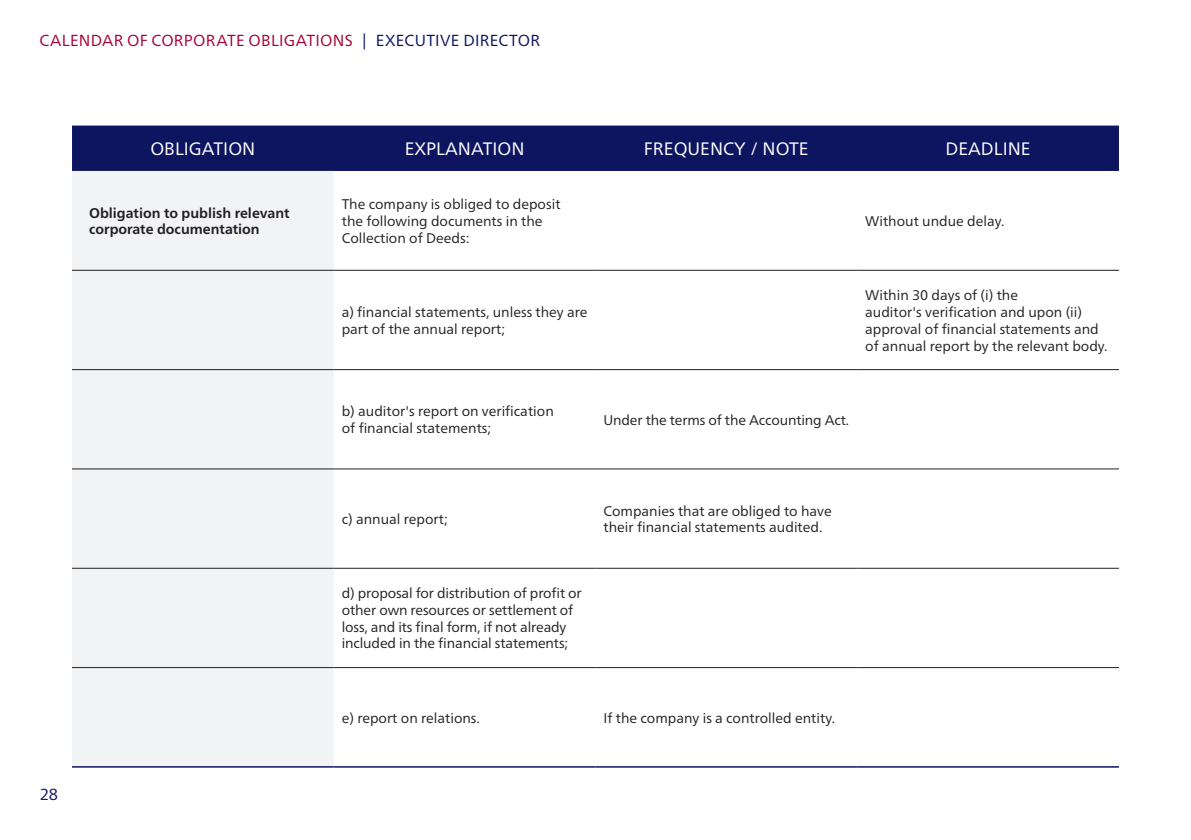
<style>
.page{position:relative;width:1191px;height:840px;background:#fff}
.page>*{position:absolute;margin:0;border:0;box-sizing:border-box;transform-origin:0 0}
.t1{font:18px "Frutiger Neue LTW1 G";color:#fff}
.t2{font:16px "Frutiger Neue LTW1 G";letter-spacing:.015em;color:#a80235}
.t3{font:16px "Frutiger Neue LTW1 G";color:#0e1560}
.t4{font:14px/16.8px "Frutiger Neue LTW1 G";color:#231f20}
.t5{font:700 14px/16.8px "Frutiger Neue LTW1 G";color:#231f20}
.s1{color:#0e1560}
</style>
<div class="page">
<div style="left:72px;top:125px;width:1047px;height:46px;background:#0e1560"></div>
<div style="left:72px;top:171px;width:262px;height:594px;background:#f2f3f4"></div>
<hr style="left:72px;top:369px;width:262px;height:1px;background:#231f20">
<hr style="left:334px;top:369px;width:261px;height:1px;background:#231f20">
<hr style="left:595px;top:369px;width:262px;height:1px;background:#231f20">
<hr style="left:857px;top:369px;width:262px;height:1px;background:#231f20">
<hr style="left:72px;top:468px;width:262px;height:1px;background:#231f20">
<hr style="left:334px;top:468px;width:261px;height:1px;background:#231f20">
<hr style="left:595px;top:468px;width:262px;height:1px;background:#231f20">
<hr style="left:857px;top:468px;width:262px;height:1px;background:#231f20">
<hr style="left:72px;top:567px;width:262px;height:1px;background:#231f20">
<hr style="left:334px;top:567px;width:261px;height:1px;background:#231f20">
<hr style="left:595px;top:567px;width:262px;height:1px;background:#231f20">
<hr style="left:857px;top:567px;width:262px;height:1px;background:#231f20">
<hr style="left:72px;top:667px;width:262px;height:1px;background:#231f20">
<hr style="left:334px;top:667px;width:261px;height:1px;background:#231f20">
<hr style="left:595px;top:667px;width:262px;height:1px;background:#231f20">
<hr style="left:857px;top:667px;width:262px;height:1px;background:#231f20">
<hr style="left:72px;top:765px;width:262px;height:2px;background:#0e1560">
<hr style="left:334px;top:765px;width:261px;height:2px;background:#0e1560">
<hr style="left:595px;top:765px;width:262px;height:2px;background:#0e1560">
<hr style="left:857px;top:765px;width:262px;height:2px;background:#0e1560">
<hr style="left:72px;top:270px;width:262px;height:1px;background:#231f20">
<hr style="left:334px;top:270px;width:261px;height:1px;background:#231f20">
<hr style="left:595px;top:270px;width:262px;height:1px;background:#231f20">
<hr style="left:857px;top:270px;width:262px;height:1px;background:#231f20">
<p class="t2" style="left:40px;top:29px;width:502px">CALENDAR OF CORPORATE OBLIGATIONS <span class="s1">| EXECUTIVE DIRECTOR</span></p>
<p class="t1" style="left:150px;top:135px;width:107px">OBLIGATION</p>
<p class="t1" style="left:405px;top:135px;width:121px">EXPLANATION</p>
<p class="t1" style="left:644px;top:135px;width:166px">FREQUENCY / NOTE</p>
<p class="t1" style="left:945px;top:135px;width:87px">DEADLINE</p>
<p class="t3" style="left:40px;top:782px;width:20px">28</p>
<p class="t5" style="left:89px;top:203px;width:202px">Obligation to publish relevant corporate documentation</p>
<p class="t4" style="left:342px;top:195px;width:220px">The company is obliged to deposit the following documents in the<br>Collection of Deeds:</p>
<p class="t4" style="left:342px;top:302px;width:247px">a) financial statements, unless they are part of the annual report;</p>
<p class="t4" style="left:865px;top:211px;width:141px">Without undue delay.</p>
<p class="t4" style="left:865px;top:285px;width:244px">Within 30 days of (i) the<br>auditor's verification and upon (ii) approval of financial statements and of annual report by the relevant body.</p>
<p class="t4" style="left:342px;top:401px;width:214px">b) auditor's report on verification of financial statements;</p>
<p class="t4" style="left:603px;top:410px;width:247px">Under the terms of the Accounting Act.</p>
<p class="t4" style="left:342px;top:509px;width:107px">c) annual report;</p>
<p class="t4" style="left:603px;top:501px;width:230px">Companies that are obliged to have their financial statements audited.</p>
<p class="t4" style="left:342px;top:583px;width:242px">d) proposal for distribution of profit or other own resources or settlement of loss, and its final form, if not already included in the financial statements;</p>
<p class="t4" style="left:342px;top:707px;width:140px">e) report on relations.</p>
<p class="t4" style="left:603px;top:707px;width:233px">If the company is a controlled entity.</p>
</div>
